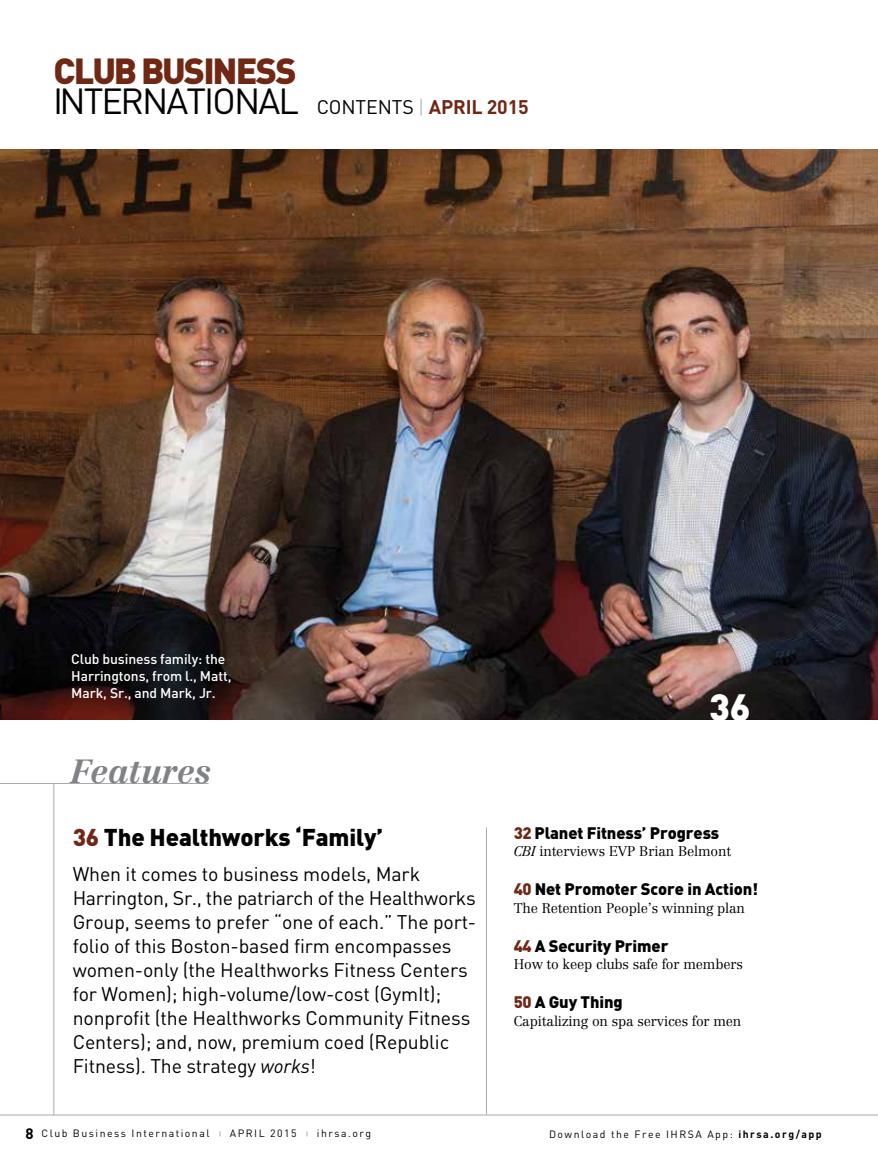
<style>
.page{position:relative;width:878px;height:1175px;background:#fff}
.page>*{position:absolute;margin:0;border:0;box-sizing:border-box;transform-origin:0 0}
.t1{font:900 37.5px "DIN";color:#fff}
.t2{font:35.85px "DIN";letter-spacing:-.055em;color:#000}
.t3{font:900 35.85px "DIN";letter-spacing:-.05em;color:#702814}
.t4{font:italic 700 33px "Centennial";letter-spacing:-.01em;color:#808285}
.t5{font:900 24px "DIN";letter-spacing:-.005em;color:#000}
.t6{font:19.5px/24px "DIN";letter-spacing:-.005em;color:#000}
.t7{font:700 19.5px "DIN";letter-spacing:-.005em;color:#702814}
.t8{font:900 16.5px "DIN";letter-spacing:-.005em;color:#000}
.t9{font:300 13.8px "Centennial";letter-spacing:-.01em;color:#000}
.t10{font:500 13.8px/17.2px "DIN";letter-spacing:-.005em;color:#fff}
.t11{font:10.5px "DIN";letter-spacing:.14em;color:#000}
.s1{font-weight:400;color:#000}
.s2{font-weight:300;color:#a7a9ac}
.s3{color:#702814}
.s4{font-family:"DIN Pro";font-style:italic}
.s5{font-weight:700;font-size:15px}
.s6{font-size:6px;color:#58595b}
.s7{font-style:italic}
.s8{font-weight:700}
</style>
<div class="page">
<img style="left:0;top:150px;width:878px;height:569px">
<hr style="left:0;top:1114px;width:878px;height:1px;background:#a7a9ac">
<hr style="left:0;top:783px;width:208px;height:1px;background:#a7a9ac">
<hr style="left:54px;top:783px;width:1px;height:331px;background:#a7a9ac">
<hr style="left:486px;top:827px;width:1px;height:287px;background:#a7a9ac">
<h2 class="t3" style="left:53px;top:47px;width:245px">CLUB BUSINESS</h2>
<h2 class="t2" style="left:53px;top:79px;width:247px">INTERNATIONAL</h2>
<p class="t7" style="left:316px;top:94px;width:213px"><span class="s1">CONTENTS</span> <span class="s2">|</span> APRIL 2015</p>
<p class="t10" style="left:71px;top:649px;width:162px">Club business family: the<br>Harringtons, from l., Matt,<br>Mark, Sr., and Mark, Jr.</p>
<h3 class="t4" style="left:71px;top:751px;width:141px">Features</h3>
<h1 class="t1" style="left:709px;top:682px;width:43px">36</h1>
<p class="t5" style="left:73px;top:821px;width:312px"><span class="s3">36</span> The Healthworks ‘Family’</p>
<p class="t6" style="left:73px;top:861px;width:405px">When it comes to business models, Mark Harrington, Sr., the patriarch of the Healthworks Group, seems to prefer “one of each.” The port&shy;folio of this Boston-based firm encompasses women-only (the Healthworks Fitness Centers for Women); high-volume/low-cost (GymIt); nonprofit (the Healthworks Community Fitness Centers); and, now, premium coed (Republic Fitness). The strategy <span class="s4">works</span>!</p>
<p class="t11" style="left:26px;top:1126px;width:347px"><span class="s5">8</span> Club Business International <span class="s6">|</span> APRIL 2015 <span class="s6">|</span> ihrsa.org</p>
<p class="t8" style="left:513px;top:821px;width:207px"><span class="s3">32</span> Planet Fitness’ Progress</p>
<p class="t9" style="left:513px;top:843px;width:219px"><span class="s7">CBI</span> interviews EVP Brian Belmont</p>
<p class="t8" style="left:513px;top:878px;width:246px"><span class="s3">40</span> Net Promoter Score in Action!</p>
<p class="t9" style="left:513px;top:899px;width:233px">The Retention People’s winning plan</p>
<p class="t8" style="left:513px;top:934px;width:156px"><span class="s3">44</span> A Security Primer</p>
<p class="t9" style="left:513px;top:956px;width:231px">How to keep clubs safe for members</p>
<p class="t8" style="left:513px;top:991px;width:110px"><span class="s3">50</span> A Guy Thing</p>
<p class="t9" style="left:513px;top:1012px;width:229px">Capitalizing on spa services for men</p>
<p class="t11" style="left:549px;top:1127px;width:274px">Download the Free IHRSA App: <span class="s8">ihrsa.org/app</span></p>
</div>
